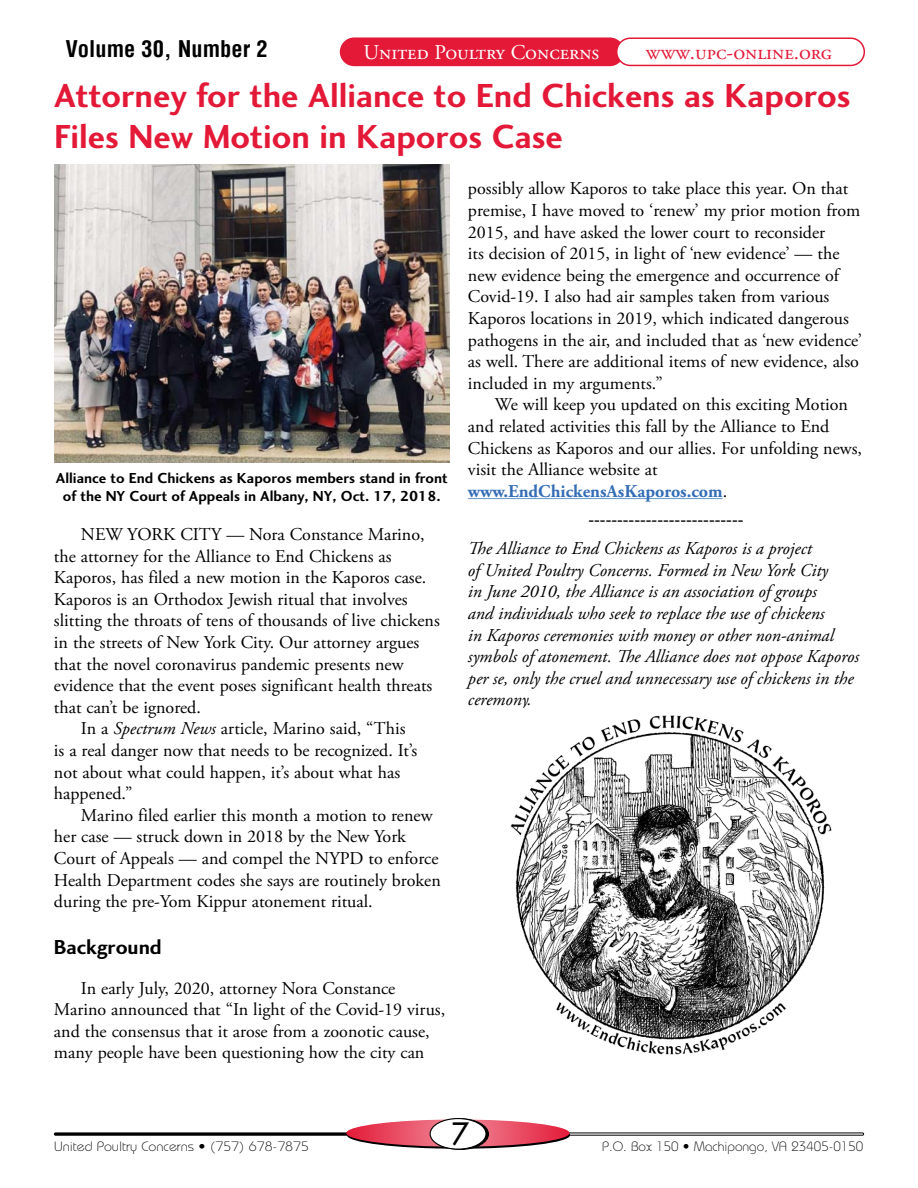
<style>
.page{position:relative;width:918px;height:1188px;background:#fff}
.page>*{position:absolute;margin:0;border:0;box-sizing:border-box;transform-origin:0 0}
.t1{font:34.5px/41.4px "Charlotte Sans Bold Plain";color:#e31937}
.t2{font:30px "Futura";color:#000}
.t3{font:700 condensed 22.5px "Helvetica";color:#000}
.t4{font:21px "Adobe Garamond Pro";color:#fff}
.t5{font:21px "Adobe Garamond Pro";color:#e31937}
.t6{font:21px "Charlotte Sans Bold Plain";color:#000}
.t7{font:18px/21.6px "Adobe Garamond Pro";color:#000}
.t8{font:italic 18px/21.6px "Adobe Garamond Pro";color:#000}
.t9{font:17.25px "Times New Roman";color:#000}
.t10{font:15px/18px "Charlotte Sans Bold Plain";color:#000;text-align:center}
.t11{font:300 13.5px "Bauhaus";color:#000;scale:1.05 1}
.t12{font:300 13.5px "Bauhaus";color:#000}
.s1{font-style:italic}
.s2{font-weight:700;color:#346db6}
</style>
<div class="page">
<div style="left:54px;top:1133px;width:414px;height:3px;border:1px solid #000"></div>
<div style="left:450px;top:1133px;width:414px;height:3px;border:1px solid #000"></div>
<svg style="left:347px;top:1122px;width:223px;height:27px"></svg>
<svg style="left:346px;top:1119px;width:224px;height:28px;background:#e24e64"></svg>
<div style="left:433px;top:1119px;width:55px;height:30px;background:#000;border-radius:50%"></div>
<div style="left:432px;top:1118px;width:57px;height:32px;border:1px solid #000;border-radius:50%"></div>
<div style="left:430px;top:1119px;width:56px;height:30px;background:#fff;border-radius:50%"></div>
<div style="left:430px;top:1118px;width:57px;height:32px;border:1px solid #000;border-radius:50%"></div>
<div style="left:340px;top:37px;width:284px;height:29px;background:#e31937;border-radius:14px"></div>
<div style="left:617px;top:38px;width:247px;height:27px;background:#fff;border-radius:14px"></div>
<div style="left:616px;top:37px;width:249px;height:29px;border:2px solid #e31937;border-radius:14px"></div>
<hr style="left:468px;top:498px;width:255px;height:1px;background:#69c">
<img style="left:510px;top:715px;width:322px;height:340px">
<img style="left:54px;top:165px;width:396px;height:297px">
<p class="t3" style="left:65px;top:34px;width:204px">Volume 30, Number 2</p>
<p class="t4" style="left:364px;top:39px;width:237px">United Poultry Concerns</p>
<p class="t5" style="left:646px;top:40px;width:188px">www.upc-online.org</p>
<h1 class="t1" style="left:54px;top:74px;width:798px">Attorney for the Alliance to End Chickens as Kaporos<br>Files New Motion in Kaporos Case</h1>
<p class="t10" style="left:56px;top:469px;width:393px">Alliance to End Chickens as Kaporos members stand in front of the NY Court of Appeals in Albany, NY, Oct. 17, 2018.</p>
<p class="t7" style="left:81px;top:524px;width:345px">NEW YORK CITY — Nora Constance Marino,</p>
<p class="t7" style="left:54px;top:546px;width:339px">the attorney for the Alliance to End Chickens as</p>
<p class="t7" style="left:54px;top:567px;width:374px">Kaporos, has filed a new motion in the Kaporos case.</p>
<p class="t7" style="left:54px;top:589px;width:355px">Kaporos is an Orthodox Jewish ritual that involves</p>
<p class="t7" style="left:54px;top:611px;width:387px">slitting the throats of tens of thousands of live chickens</p>
<p class="t7" style="left:54px;top:632px;width:367px">in the streets of New York City. Our attorney argues</p>
<p class="t7" style="left:54px;top:654px;width:351px">that the novel coronavirus pandemic presents new</p>
<p class="t7" style="left:54px;top:675px;width:380px">evidence that the event poses significant health threats</p>
<p class="t7" style="left:54px;top:697px;width:148px">that can’t be ignored.</p>
<p class="t7" style="left:81px;top:719px;width:326px">In a <span class="s1">Spectrum News</span> article, Marino said, “This</p>
<p class="t7" style="left:54px;top:740px;width:365px">is a real danger now that needs to be recognized. It’s</p>
<p class="t7" style="left:54px;top:762px;width:348px">not about what could happen, it’s about what has</p>
<p class="t7" style="left:54px;top:783px;width:80px">happened.”</p>
<p class="t7" style="left:81px;top:805px;width:353px">Marino filed earlier this month a motion to renew</p>
<p class="t7" style="left:54px;top:827px;width:353px">her case — struck down in 2018 by the New York</p>
<p class="t7" style="left:54px;top:848px;width:386px">Court of Appeals — and compel the NYPD to enforce</p>
<p class="t7" style="left:54px;top:870px;width:388px">Health Department codes she says are routinely broken</p>
<p class="t7" style="left:54px;top:891px;width:320px">during the pre-Yom Kippur atonement ritual.</p>
<p class="t6" style="left:54px;top:935px;width:109px">Background</p>
<p class="t7" style="left:54px;top:978px;width:393px;text-indent:27px">In early July, 2020, attorney Nora Constance Marino announced that “In light of the Covid-19 virus, and the consensus that it arose from a zoonotic cause, many people have been questioning how the city can</p>
<p class="t7" style="left:468px;top:179px;width:396px">possibly allow Kaporos to take place this year. On that premise, I have moved to ‘renew’ my prior motion from 2015, and have asked the lower court to reconsider<br>its decision of 2015, in light of ‘new evidence’ — the new evidence being the emergence and occurrence of Covid-19. I also had air samples taken from various Kaporos locations in 2019, which indicated dangerous pathogens in the air, and included that as ‘new evidence’ as well. There are additional items of new evidence, also included in my arguments.”</p>
<p class="t7" style="left:468px;top:395px;width:396px;text-indent:27px">We will keep you updated on this exciting Motion and related activities this fall by the Alliance to End Chickens as Kaporos and our allies. For unfolding news, visit the Alliance website at <span class="s2">www.EndChickensAsKaporos.com</span>.</p>
<p class="t9" style="left:588px;top:508px;width:157px">---------------------------</p>
<p class="t8" style="left:468px;top:538px;width:393px">The Alliance to End Chickens as Kaporos is a project<br>of United Poultry Concerns. Formed in New York City<br>in June 2010, the Alliance is an association of groups<br>and individuals who seek to replace the use of chickens<br>in Kaporos ceremonies with money or other non-animal symbols of atonement. The Alliance does not oppose Kaporos per se, only the cruel and unnecessary use of chickens in the ceremony.</p>
<p class="t11" style="left:54px;top:1138px;width:244px">United Poultry Concerns • (757) 678-7875</p>
<h2 class="t2" style="left:452px;top:1114px;width:19px">7</h2>
<p class="t12" style="left:602px;top:1138px;width:263px">P.O. Box 150 • Machipongo, VA 23405-0150</p>
</div>
